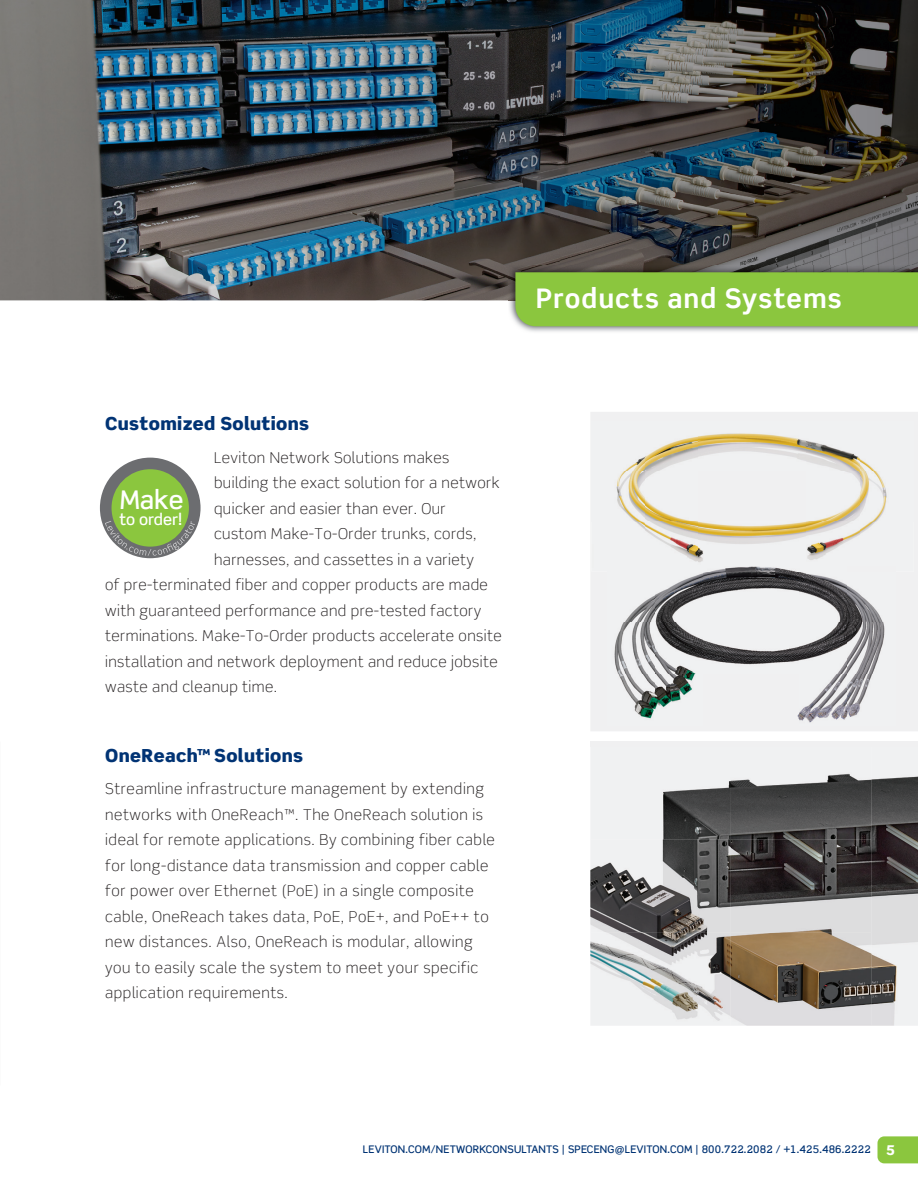
<style>
.page{position:relative;width:918px;height:1188px;background:#fff}
.page>*{position:absolute;margin:0;border:0;box-sizing:border-box;transform-origin:0 0}
.t1{font:700 27px "Scene Std";letter-spacing:.035em;color:#fff}
.t2{font:500 25.8px "Scene Std";color:#fff}
.t3{font:900 18px "Scene Std";letter-spacing:.02em;color:#013374}
.t4{font:500 15.75px "Scene Std";color:#fff}
.t5{font:300 15px/25.5px "Scene Std";letter-spacing:.04em;color:#231f20}
.t6{font:500 10.5px "Scene Std";letter-spacing:.02em;color:#013374}
.s1{font-weight:900;font-size:13.5px;color:#fff}
</style>
<div class="page">
<div style="left:590px;top:741px;width:328px;height:6px;background:#f0f0f1"></div>
<img style="left:590px;top:747px;width:328px;height:279px">
<img style="left:0;top:0;width:765px;height:200px">
<img style="left:765px;top:0;width:153px;height:265px">
<img style="left:0;top:200px;width:561px;height:100px">
<img style="left:561px;top:200px;width:204px;height:65px">
<img style="left:508px;top:265px;width:410px;height:67px">
<div style="left:515px;top:272px;width:403px;height:54px;background:#8bc63e"></div>
<div style="left:591px;top:412px;width:327px;height:319px;background:#f0f0f1"></div>
<img style="left:592px;top:422px;width:322px;height:100px">
<div style="left:592px;top:522px;width:53px;height:50px;background:#f0f1f2"></div>
<img style="left:645px;top:522px;width:215px;height:44px">
<div style="left:860px;top:522px;width:54px;height:50px;background:#f0f1f2"></div>
<img style="left:607px;top:566px;width:289px;height:160px">
<div style="left:100px;top:458px;width:101px;height:100px;background:#6c6d70;border-radius:50%"></div>
<div style="left:112px;top:469px;width:77px;height:78px;background:#8bc63e;border-radius:50%"></div>
<svg style="left:105px;top:521px;width:90px;height:35px"></svg>
<svg style="left:878px;top:1136px;width:40px;height:27px"></svg>
<h1 class="t1" style="left:536px;top:282px;width:307px">Products and Systems</h1>
<p class="t3" style="left:105px;top:412px;width:206px">Customized Solutions</p>
<p class="t5" style="left:214px;top:445px;width:237px">Leviton Network Solutions makes</p>
<p class="t5" style="left:214px;top:470px;width:287px">building the exact solution for a network</p>
<p class="t5" style="left:214px;top:496px;width:233px">quicker and easier than ever. Our</p>
<p class="t5" style="left:214px;top:521px;width:264px">custom Make-To-Order trunks, cords,</p>
<p class="t5" style="left:214px;top:547px;width:262px">harnesses, and cassettes in a variety</p>
<p class="t5" style="left:105px;top:572px;width:384px">of pre-terminated fiber and copper products are made</p>
<p class="t5" style="left:105px;top:598px;width:378px">with guaranteed performance and pre-tested factory</p>
<p class="t5" style="left:105px;top:623px;width:398px">terminations. Make-To-Order products accelerate onsite</p>
<p class="t5" style="left:105px;top:649px;width:394px">installation and network deployment and reduce jobsite</p>
<p class="t5" style="left:105px;top:674px;width:174px">waste and cleanup time.</p>
<h2 class="t2" style="left:119px;top:484px;width:66px">Make</h2>
<p class="t4" style="left:119px;top:509px;width:64px">to order!</p>
<p class="t3" style="left:105px;top:744px;width:199px">OneReach™ Solutions</p>
<p class="t5" style="left:105px;top:776px;width:391px">Streamline infrastructure management by extending networks with OneReach™. The OneReach solution is ideal for remote applications. By combining fiber cable for long-distance data transmission and copper cable for power over Ethernet (PoE) in a single composite cable, OneReach takes data, PoE, PoE+, and PoE++ to new distances. Also, OneReach is modular, allowing you to easily scale the system to meet your specific application requirements.</p>
<p class="t6" style="left:363px;top:1143px;width:534px">LEVITON.COM/NETWORKCONSULTANTS | SPECENG@LEVITON.COM | 800.722.2082 / +1.425.486.2222 <span class="s1">5</span></p>
</div>
